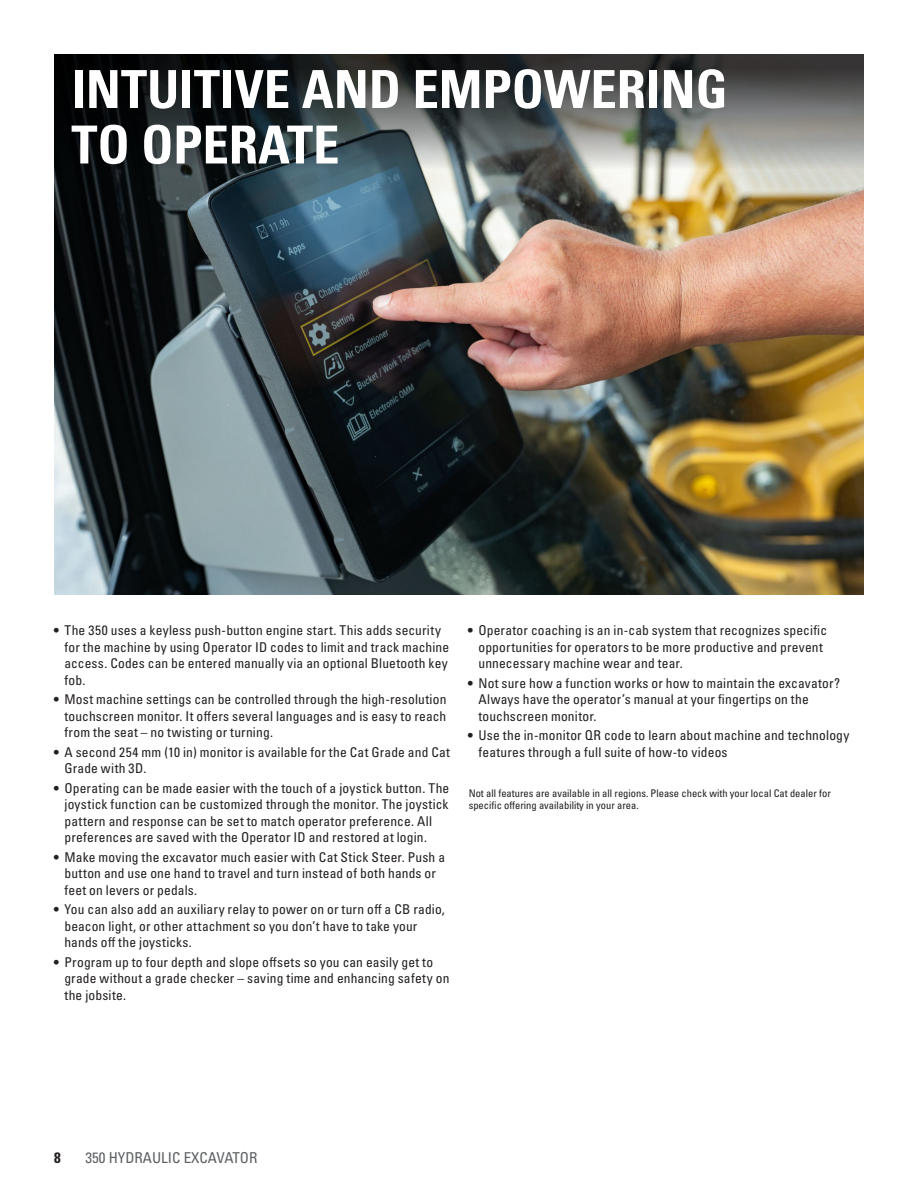
<style>
.page{position:relative;width:918px;height:1188px;background:#fff}
.page>*{position:absolute;margin:0;border:0;box-sizing:border-box;transform-origin:0 0}
.Feature_Title{font:52.5px/55.5px "Univers LTCYR 67 Bold Cond";color:#fff}
.t1{font:condensed 15px "Univers LTCYR 57";color:#5d6163}
.t2{font:15px "Univers LTCYR 67 Bold Cond";color:#231f20}
.t3{font:condensed 13.5px/16.5px "Univers LTCYR 57";letter-spacing:.01em;color:#231f20}
.t4{font:condensed 10.5px/12.6px "Univers LTCYR 57";color:#231f20}
</style>
<div class="page">
<img style="left:54px;top:347px;width:810px;height:247px">
<img style="left:54px;top:54px;width:810px;height:293px">
<p class="Feature_Title" style="left:71px;top:61px;width:658px">INTUITIVE AND EMPOWERING<br>TO OPERATE</p>
<p class="t3" style="left:64px;top:622px;width:386px;text-indent:-10px">• The 350 uses a keyless push-button engine start. This adds security for the machine by using Operator ID codes to limit and track machine access. Codes can be entered manually via an optional Bluetooth key fob.</p>
<p class="t3" style="left:64px;top:691px;width:383px;text-align:justify;text-indent:-10px">• Most machine settings can be controlled through the high-resolution touchscreen monitor. It offers several languages and is easy to reach from the seat – no twisting or turning.</p>
<p class="t3" style="left:64px;top:743px;width:387px;text-indent:-10px">• A second 254 mm (10 in) monitor is available for the Cat Grade and Cat<br>Grade with 3D.</p>
<p class="t3" style="left:64px;top:779px;width:386px;text-indent:-10px">• Operating can be made easier with the touch of a joystick button. The joystick function can be customized through the monitor. The joystick pattern and response can be set to match operator preference. All preferences are saved with the Operator ID and restored at login.</p>
<p class="t3" style="left:64px;top:848px;width:382px;text-indent:-10px">• Make moving the excavator much easier with Cat Stick Steer. Push a button and use one hand to travel and turn instead of both hands or feet on levers or pedals.</p>
<p class="t3" style="left:64px;top:901px;width:382px;text-indent:-10px">• You can also add an auxiliary relay to power on or turn off a CB radio, beacon light, or other attachment so you don’t have to take your hands off the joysticks.</p>
<p class="t3" style="left:64px;top:953px;width:386px;text-indent:-10px">• Program up to four depth and slope offsets so you can easily get to grade without a grade checker – saving time and enhancing safety on the jobsite.</p>
<p class="t3" style="left:478px;top:622px;width:350px;text-indent:-10px">• Operator coaching is an in-cab system that recognizes specific opportunities for operators to be more productive and prevent unnecessary machine wear and tear.</p>
<p class="t3" style="left:478px;top:674px;width:363px;text-indent:-10px">• Not sure how a function works or how to maintain the excavator?<br>Always have the operator’s manual at your fingertips on the touchscreen monitor.</p>
<p class="t3" style="left:478px;top:727px;width:372px;text-indent:-10px">• Use the in-monitor QR code to learn about machine and technology features through a full suite of how-to videos</p>
<p class="t4" style="left:469px;top:787px;width:364px">Not all features are available in all regions. Please check with your local Cat dealer for specific offering availability in your area.</p>
<p class="t2" style="left:54px;top:1148px;width:8px">8</p>
<p class="t1" style="left:86px;top:1148px;width:173px">350 HYDRAULIC EXCAVATOR</p>
</div>
